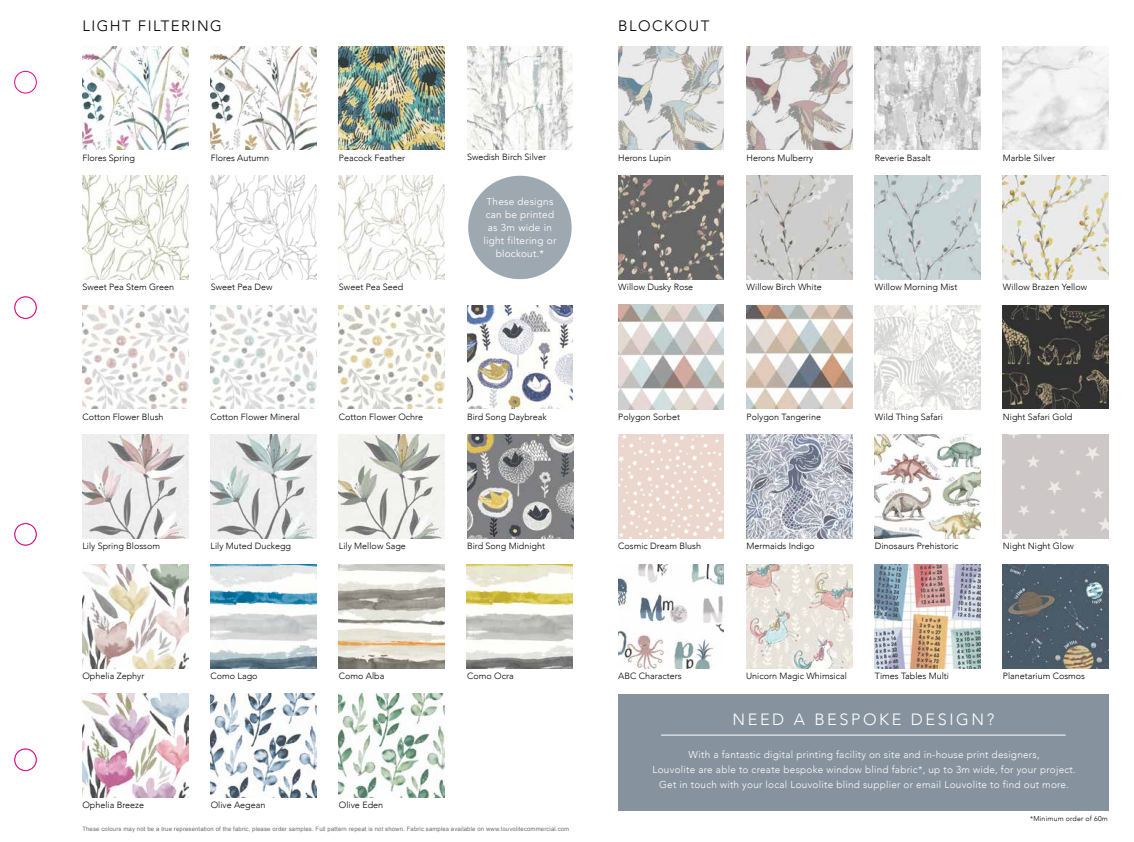
<style>
.page{position:relative;width:1134px;height:842px;background:#fff}
.page>*{position:absolute;margin:0;border:0;box-sizing:border-box;transform-origin:0 0}
.t1{font:300 16.3px "Avenir";letter-spacing:.16em;color:#fff}
.t2{font:300 15px "Avenir";letter-spacing:.1em;color:#000}
.t3{font:300 10px/15px "Avenir";letter-spacing:.025em;color:#fff;text-align:center}
.t4{font:10px/13px "Avenir";letter-spacing:.025em;color:#fff;text-align:center}
.t5{font:300 9px "Avenir";color:#000}
.t6{font:300 7px "Avenir";letter-spacing:.025em;color:#000}
.t7{font:6px "Arial";letter-spacing:.02em;color:#6d6e71}
</style>
<div class="page">
<img style="left:875px;top:435px;width:105px;height:104px">
<div style="left:1003px;top:435px;width:105px;height:104px;background:#cdc7c7"></div>
<img style="left:1003px;top:564px;width:105px;height:104px">
<img style="left:747px;top:435px;width:105px;height:104px">
<img style="left:211px;top:46px;width:105px;height:104px">
<img style="left:339px;top:46px;width:106px;height:104px">
<img style="left:875px;top:305px;width:105px;height:104px">
<img style="left:618px;top:305px;width:106px;height:104px">
<img style="left:746px;top:46px;width:106px;height:104px">
<img style="left:875px;top:46px;width:105px;height:104px">
<img style="left:1003px;top:46px;width:105px;height:104px">
<img style="left:618px;top:46px;width:106px;height:104px">
<img style="left:339px;top:564px;width:106px;height:104px">
<img style="left:467px;top:564px;width:105px;height:104px">
<img style="left:210px;top:564px;width:106px;height:104px">
<img style="left:82px;top:305px;width:106px;height:104px">
<img style="left:211px;top:305px;width:105px;height:104px">
<img style="left:339px;top:305px;width:105px;height:104px">
<img style="left:467px;top:305px;width:106px;height:104px">
<img style="left:467px;top:435px;width:106px;height:104px">
<img style="left:339px;top:435px;width:105px;height:104px">
<img style="left:210px;top:435px;width:106px;height:104px">
<img style="left:82px;top:435px;width:106px;height:104px">
<img style="left:82px;top:564px;width:106px;height:104px">
<img style="left:82px;top:694px;width:106px;height:104px">
<img style="left:211px;top:694px;width:105px;height:104px">
<img style="left:339px;top:694px;width:105px;height:104px">
<img style="left:82px;top:176px;width:106px;height:103px">
<img style="left:211px;top:176px;width:105px;height:103px">
<img style="left:339px;top:176px;width:105px;height:103px">
<img style="left:618px;top:564px;width:106px;height:104px">
<img style="left:875px;top:564px;width:105px;height:104px">
<img style="left:746px;top:176px;width:106px;height:103px">
<img style="left:875px;top:176px;width:105px;height:103px">
<img style="left:1003px;top:176px;width:105px;height:103px">
<img style="left:82px;top:46px;width:106px;height:104px">
<img style="left:467px;top:46px;width:106px;height:104px">
<img style="left:1003px;top:305px;width:105px;height:104px">
<img style="left:746px;top:305px;width:106px;height:104px">
<img style="left:746px;top:564px;width:106px;height:104px">
<div style="left:618px;top:694px;width:490px;height:116px;background:#86939e"></div>
<hr style="left:661px;top:735px;width:405px;height:1px;background:#fff">
<div style="left:468px;top:176px;width:104px;height:103px;background:#9ea8b1;border-radius:50%"></div>
<img style="left:618px;top:435px;width:106px;height:104px">
<img style="left:618px;top:176px;width:106px;height:103px">
<div style="left:14px;top:71px;width:23px;height:23px;border:1px solid #ec008c;border-radius:50%"></div>
<div style="left:15px;top:297px;width:21px;height:21px;border:1px solid #6d6e71;border-radius:50%"></div>
<div style="left:14px;top:296px;width:23px;height:23px;border:1px solid #ec008c;border-radius:50%"></div>
<div style="left:15px;top:523px;width:21px;height:22px;border:1px solid #6d6e71;border-radius:50%"></div>
<div style="left:14px;top:523px;width:23px;height:23px;border:1px solid #ec008c;border-radius:50%"></div>
<div style="left:15px;top:749px;width:21px;height:22px;border:1px solid #6d6e71;border-radius:50%"></div>
<div style="left:14px;top:748px;width:23px;height:23px;border:1px solid #ec008c;border-radius:50%"></div>
<h2 class="t2" style="left:82px;top:17px;width:141px">LIGHT FILTERING</h2>
<h2 class="t2" style="left:618px;top:17px;width:93px">BLOCKOUT</h2>
<p class="t5" style="left:467px;top:152px;width:81px">Swedish Birch Silver</p>
<p class="t5" style="left:82px;top:152px;width:54px">Flores Spring</p>
<p class="t5" style="left:618px;top:152px;width:55px">Herons Lupin</p>
<p class="t5" style="left:211px;top:152px;width:60px">Flores Autumn</p>
<p class="t5" style="left:746px;top:152px;width:68px">Herons Mulberry</p>
<p class="t5" style="left:339px;top:152px;width:68px">Peacock Feather</p>
<p class="t5" style="left:875px;top:152px;width:58px">Reverie Basalt</p>
<p class="t5" style="left:1003px;top:152px;width:54px">Marble Silver</p>
<p class="t4" style="left:483px;top:196px;width:74px">These designs can be printed as 3m wide in light filtering or blockout.*</p>
<p class="t5" style="left:211px;top:282px;width:63px">Sweet Pea Dew</p>
<p class="t5" style="left:746px;top:282px;width:77px">Willow Birch White</p>
<p class="t5" style="left:82px;top:282px;width:93px">Sweet Pea Stem Green</p>
<p class="t5" style="left:618px;top:282px;width:77px">Willow Dusky Rose</p>
<p class="t5" style="left:339px;top:282px;width:66px">Sweet Pea Seed</p>
<p class="t5" style="left:875px;top:282px;width:84px">Willow Morning Mist</p>
<p class="t5" style="left:1003px;top:282px;width:86px">Willow Brazen Yellow</p>
<p class="t5" style="left:82px;top:411px;width:83px">Cotton Flower Blush</p>
<p class="t5" style="left:211px;top:411px;width:91px">Cotton Flower Mineral</p>
<p class="t5" style="left:339px;top:411px;width:86px">Cotton Flower Ochre</p>
<p class="t5" style="left:467px;top:411px;width:81px">Bird Song Daybreak</p>
<p class="t5" style="left:618px;top:411px;width:63px">Polygon Sorbet</p>
<p class="t5" style="left:746px;top:411px;width:76px">Polygon Tangerine</p>
<p class="t5" style="left:875px;top:411px;width:70px">Wild Thing Safari</p>
<p class="t5" style="left:1003px;top:411px;width:71px">Night Safari Gold</p>
<p class="t5" style="left:82px;top:541px;width:79px">Lily Spring Blossom</p>
<p class="t5" style="left:746px;top:541px;width:70px">Mermaids Indigo</p>
<p class="t5" style="left:467px;top:541px;width:80px">Bird Song Midnight</p>
<p class="t5" style="left:211px;top:541px;width:82px">Lily Muted Duckegg</p>
<p class="t5" style="left:618px;top:541px;width:84px">Cosmic Dream Blush</p>
<p class="t5" style="left:339px;top:541px;width:68px">Lily Mellow Sage</p>
<p class="t5" style="left:875px;top:541px;width:85px">Dinosaurs Prehistoric</p>
<p class="t5" style="left:1003px;top:541px;width:72px">Night Night Glow</p>
<p class="t5" style="left:82px;top:670px;width:64px">Ophelia Zephyr</p>
<p class="t5" style="left:211px;top:670px;width:49px">Como Lago</p>
<p class="t5" style="left:339px;top:670px;width:47px">Como Alba</p>
<p class="t5" style="left:467px;top:670px;width:48px">Como Ocra</p>
<p class="t5" style="left:618px;top:670px;width:65px">ABC Characters</p>
<p class="t5" style="left:746px;top:670px;width:102px">Unicorn Magic Whimsical</p>
<p class="t5" style="left:875px;top:670px;width:76px">Times Tables Multi</p>
<p class="t5" style="left:1003px;top:670px;width:84px">Planetarium Cosmos</p>
<h1 class="t1" style="left:732px;top:710px;width:263px">NEED A BESPOKE DESIGN?</h1>
<p class="t5" style="left:82px;top:800px;width:63px">Ophelia Breeze</p>
<p class="t5" style="left:211px;top:800px;width:56px">Olive Aegean</p>
<p class="t5" style="left:339px;top:800px;width:46px">Olive Eden</p>
<p class="t7" style="left:82px;top:825px;width:488px">These colours may not be a true representation of the fabric, please order samples. Full pattern repeat is not shown. Fabric samples available on www.louvolitecommercial.com</p>
<p class="t3" style="left:652px;top:747px;width:425px">With a fantastic digital printing facility on site and in-house print designers,<br>Louvolite are able to create bespoke window blind fabric*, up to 3m wide, for your project.<br>Get in touch with your local Louvolite blind supplier or email Louvolite to find out more.</p>
<p class="t6" style="left:1030px;top:814px;width:79px">*Minimum order of 60m</p>
</div>
